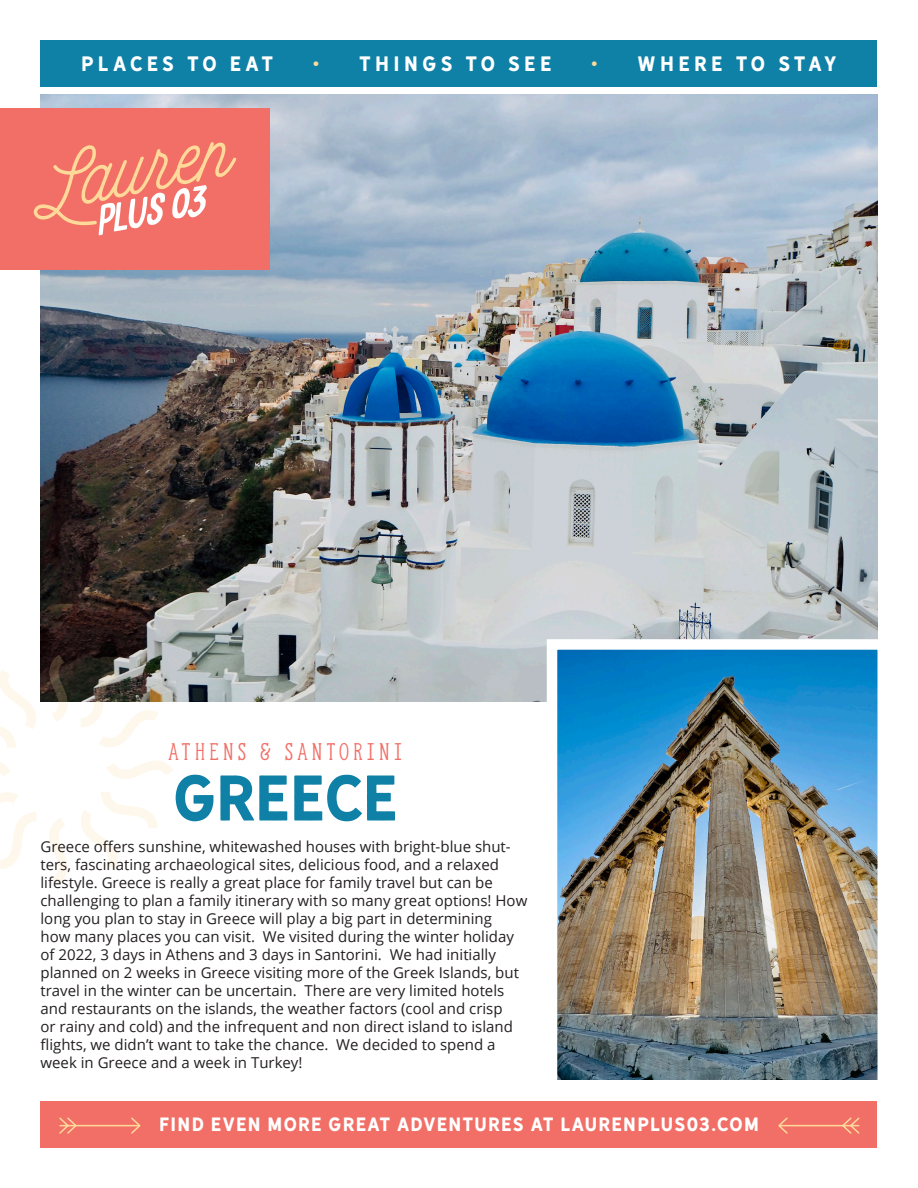
<style>
.page{position:relative;width:918px;height:1188px;background:#fff}
.page>*{position:absolute;margin:0;border:0;box-sizing:border-box;transform-origin:0 0}
.t1{font:60px "Hanley Sans";color:#0f81a7}
.t2{font:22.5px "Hanley Slim Serif";letter-spacing:.2em;color:#f16f66}
.t3{font:19.5px "Hanley Sans";letter-spacing:.21em;color:#fff}
.t4{font:18px "Hanley Sans";letter-spacing:.06em;color:#fff}
.t5{font:15px/18px "Open Sans";color:#231f20}
.s1{color:#fed99a}
</style>
<div class="page">
<img style="left:40px;top:94px;width:838px;height:608px">
<svg style="left:80px;top:670px;width:78px;height:77px"></svg>
<svg style="left:107px;top:761px;width:66px;height:18px"></svg>
<svg style="left:81px;top:792px;width:77px;height:77px"></svg>
<svg style="left:49px;top:818px;width:19px;height:66px"></svg>
<svg style="left:0;top:792px;width:36px;height:77px"></svg>
<svg style="left:0;top:762px;width:10px;height:14px"></svg>
<svg style="left:0;top:670px;width:36px;height:78px"></svg>
<svg style="left:47px;top:655px;width:22px;height:67px"></svg>
<div style="left:40px;top:40px;width:838px;height:47px;background:#0f81a7"></div>
<div style="left:0;top:108px;width:270px;height:161px;background:#f16f66"></div>
<svg style="left:34px;top:142px;width:203px;height:93px"></svg>
<div style="left:40px;top:1101px;width:838px;height:47px;background:#f16f66"></div>
<svg style="left:59px;top:1117px;width:82px;height:17px"></svg>
<svg style="left:778px;top:1117px;width:82px;height:17px"></svg>
<img style="left:542px;top:634px;width:336px;height:446px">
<p class="t3" style="left:81px;top:52px;width:193px">PLACES TO EAT</p>
<p class="t3" style="left:313px;top:52px;width:240px"><span class="s1">•</span> THINGS TO SEE</p>
<p class="t3" style="left:591px;top:52px;width:247px"><span class="s1">•</span> WHERE TO STAY</p>
<p class="t2" style="left:169px;top:734px;width:235px">ATHENS &amp; SANTORINI</p>
<p class="t1" style="left:173px;top:761px;width:226px">GREECE</p>
<p class="t5" style="left:40px;top:837px;width:488px">Greece offers sunshine, whitewashed houses with bright-blue shut&shy;ters, fascinating archaeological sites, delicious food, and a relaxed lifestyle. Greece is really a great place for family travel but can be challenging to plan a family itinerary with so many great options! How long you plan to stay in Greece will play a big part in determining<br>how many places you can visit. We visited during the winter holiday of 2022, 3 days in Athens and 3 days in Santorini. We had initially planned on 2 weeks in Greece visiting more of the Greek Islands, but travel in the winter can be uncertain. There are very limited hotels and restaurants on the islands, the weather factors (cool and crisp<br>or rainy and cold) and the infrequent and non direct island to island flights, we didn’t want to take the chance. We decided to spend a week in Greece and a week in Turkey!</p>
<p class="t4" style="left:159px;top:1113px;width:601px">FIND EVEN MORE GREAT ADVENTURES AT LAURENPLUS03.COM</p>
</div>
